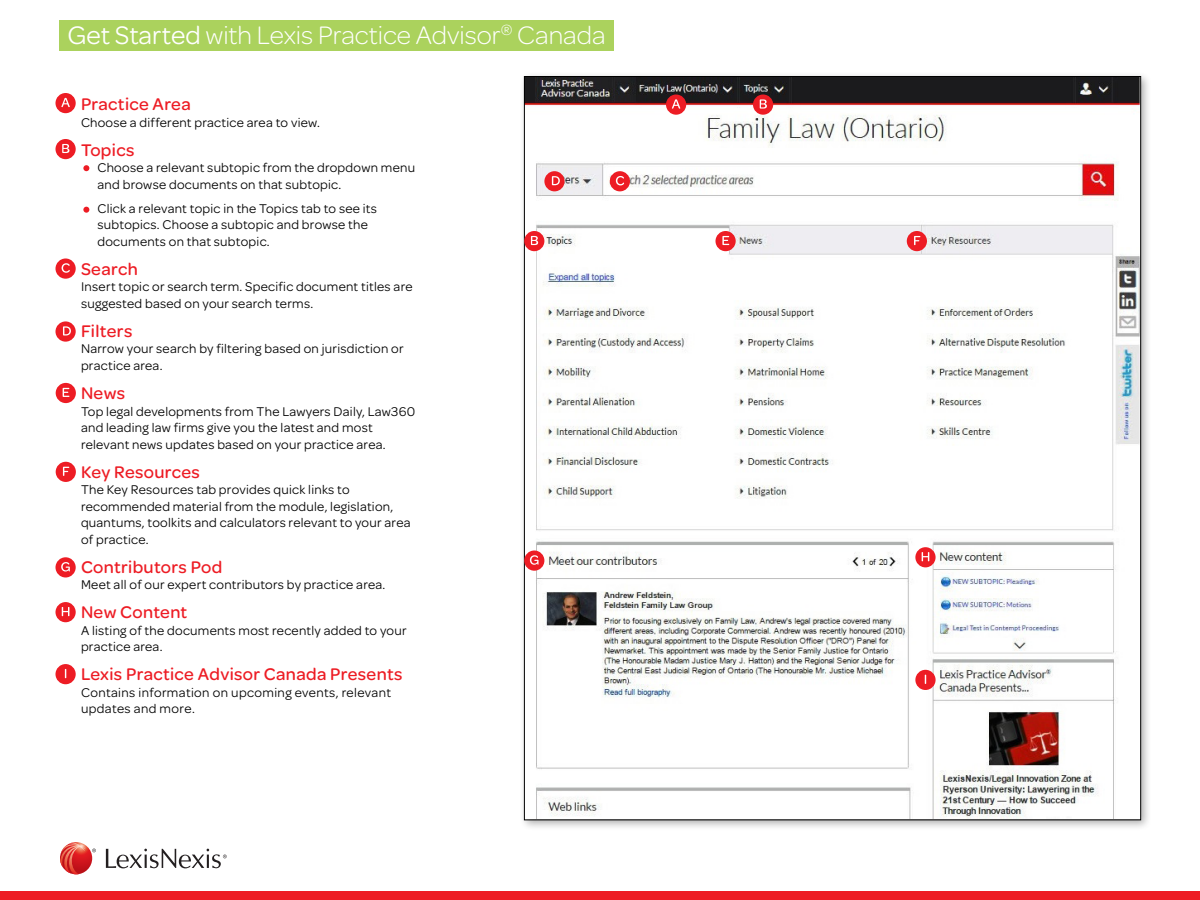
<style>
.page{position:relative;width:1200px;height:900px;background:#fff}
.page>*{position:absolute;margin:0;border:0;box-sizing:border-box;transform-origin:0 0}
.t1{font:300 27px "Omnes";color:#fff}
.t2{font:500 18px "Omnes";letter-spacing:.02em;color:#ed1c24}
.t3{font:13.5px/16.5px "Omnes";letter-spacing:.02em;color:#000}
.s1{font-weight:400}
</style>
<div class="page">
<div style="left:60px;top:20px;width:554px;height:31px;background:#abd25d"></div>
<svg style="left:92px;top:849px;width:4px;height:3px"></svg>
<svg style="left:106px;top:849px;width:121px;height:19px"></svg>
<svg style="left:60px;top:842px;width:32px;height:32px"></svg>
<svg style="left:60px;top:842px;width:26px;height:32px"></svg>
<div style="left:0;top:891px;width:1200px;height:9px;background:#ed1c24"></div>
<div style="left:519px;top:71px;width:633px;height:761px;background:#000;opacity:.32"></div>
<img style="left:526px;top:78px;width:613px;height:740px">
<svg style="left:56px;top:383px;width:20px;height:20px"></svg>
<svg style="left:715px;top:231px;width:21px;height:20px"></svg>
<svg style="left:56px;top:462px;width:20px;height:20px"></svg>
<svg style="left:907px;top:231px;width:20px;height:20px"></svg>
<svg style="left:55px;top:557px;width:21px;height:20px"></svg>
<svg style="left:524px;top:550px;width:20px;height:21px"></svg>
<svg style="left:55px;top:602px;width:21px;height:20px"></svg>
<svg style="left:915px;top:547px;width:21px;height:20px"></svg>
<svg style="left:55px;top:664px;width:21px;height:20px"></svg>
<svg style="left:915px;top:670px;width:21px;height:20px"></svg>
<svg style="left:83px;top:165px;width:6px;height:6px"></svg>
<svg style="left:83px;top:207px;width:6px;height:6px"></svg>
<svg style="left:55px;top:93px;width:21px;height:20px"></svg>
<svg style="left:666px;top:94px;width:20px;height:21px"></svg>
<svg style="left:55px;top:139px;width:21px;height:20px"></svg>
<svg style="left:753px;top:94px;width:20px;height:21px"></svg>
<svg style="left:524px;top:231px;width:20px;height:20px"></svg>
<svg style="left:55px;top:258px;width:21px;height:21px"></svg>
<svg style="left:610px;top:171px;width:20px;height:20px"></svg>
<svg style="left:55px;top:321px;width:21px;height:21px"></svg>
<svg style="left:544px;top:171px;width:21px;height:20px"></svg>
<h1 class="t1" style="left:68px;top:17px;width:540px"><span class="s1">Get Started</span> with Lexis Practice Advisor<sup>®</sup> Canada</h1>
<p class="t2" style="left:81px;top:92px;width:111px">Practice Area</p>
<p class="t3" style="left:81px;top:113px;width:241px">Choose a different practice area to view.</p>
<p class="t2" style="left:81px;top:137px;width:55px">Topics</p>
<p class="t3" style="left:98px;top:159px;width:319px;text-indent:-14px">• Choose a relevant subtopic from the dropdown menu and browse documents on that subtopic.</p>
<p class="t3" style="left:98px;top:199px;width:281px;text-indent:-14px">• Click a relevant topic in the Topics tab to see its subtopics. Choose a subtopic and browse the documents on that subtopic.</p>
<p class="t2" style="left:81px;top:256px;width:58px">Search</p>
<p class="t3" style="left:81px;top:278px;width:333px">Insert topic or search term. Specific document titles are suggested based on your search terms.</p>
<p class="t2" style="left:81px;top:318px;width:53px">Filters</p>
<p class="t3" style="left:81px;top:340px;width:324px">Narrow your search by filtering based on jurisdiction or practice area.</p>
<p class="t2" style="left:81px;top:381px;width:46px">News</p>
<p class="t3" style="left:81px;top:402px;width:336px">Top legal developments from The Lawyers Daily, Law360 and leading law firms give you the latest and most relevant news updates based on your practice area.</p>
<p class="t2" style="left:81px;top:459px;width:120px">Key Resources</p>
<p class="t3" style="left:81px;top:481px;width:331px">The Key Resources tab provides quick links to recommended material from the module, legislation, quantums, toolkits and calculators relevant to your area of practice.</p>
<p class="t2" style="left:81px;top:554px;width:143px">Contributors Pod</p>
<p class="t3" style="left:81px;top:576px;width:306px">Meet all of our expert contributors by practice area.</p>
<p class="t2" style="left:81px;top:600px;width:108px">New Content</p>
<p class="t3" style="left:81px;top:621px;width:327px">A listing of the documents most recently added to your practice area.</p>
<p class="t2" style="left:81px;top:662px;width:323px">Lexis Practice Advisor Canada Presents</p>
<p class="t3" style="left:81px;top:683px;width:312px">Contains information on upcoming events, relevant updates and more.</p>
</div>
